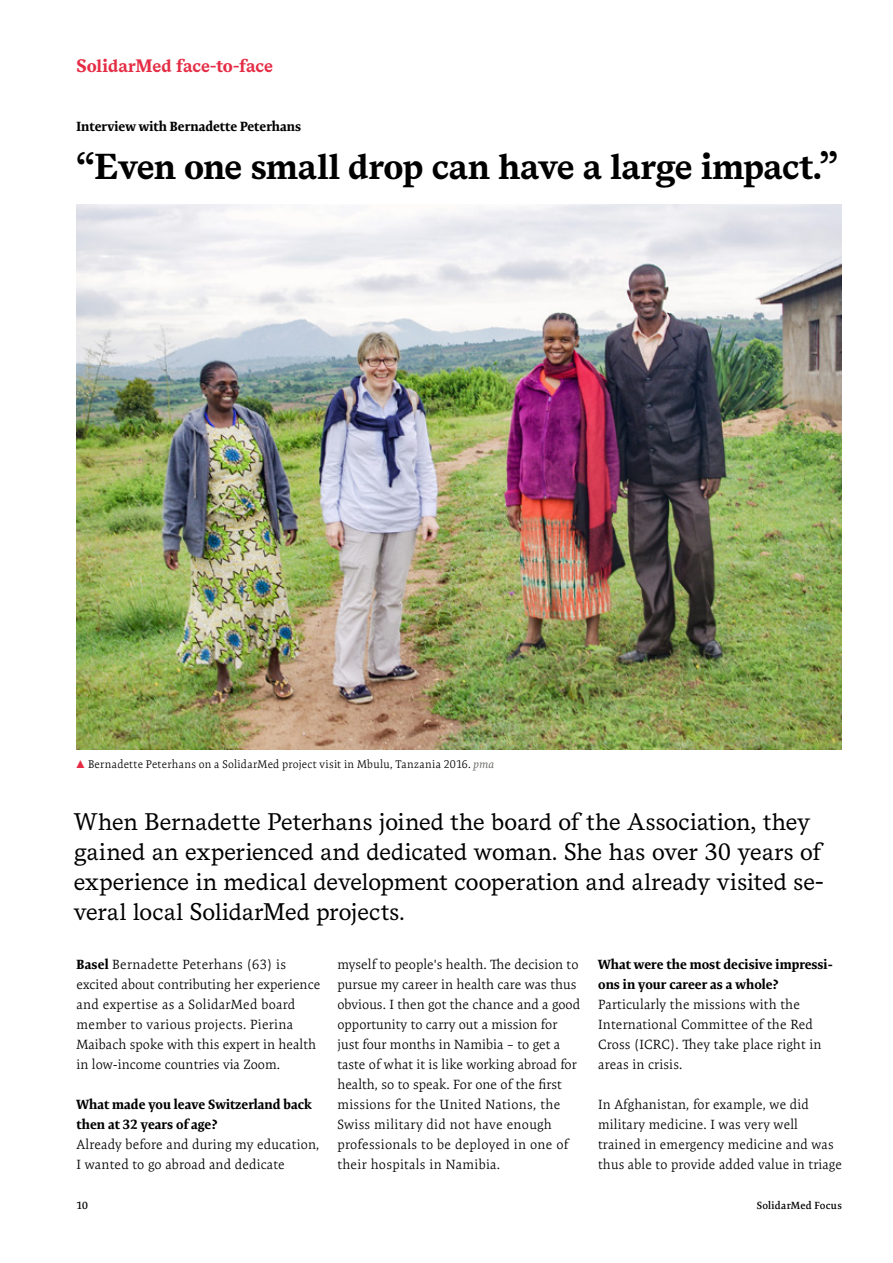
<style>
.page{position:relative;width:893px;height:1263px;background:#fff}
.page>*{position:absolute;margin:0;border:0;box-sizing:border-box;transform-origin:0 0}
.t1{font:700 36px "Messina Serif";letter-spacing:-.02em;color:#000}
.t2{font:24px/30px "Messina Serif";letter-spacing:.005em;color:#000}
.t3{font:700 18px "Messina Serif";letter-spacing:-.005em;color:#e52c45}
.t4{font:300 13.5px/20px "Expo Serif Pro";letter-spacing:.01em;color:#000}
.t5{font:700 13.5px/20px "Expo Serif Pro";color:#000}
.t6{font:300 11.25px "Expo Serif Pro";letter-spacing:.02em;color:#000}
.t7{font:600 10.5px "Expo Serif Pro";letter-spacing:.02em;color:#000}
.s1{font-family:"Andale Mono";font-weight:400;font-size:13.5px;color:#e52c45}
.s2{font-weight:400;font-style:italic;color:#6c6c66}
.s3{font-weight:700}
</style>
<div class="page">
<img style="left:77px;top:204px;width:765px;height:546px">
<h3 class="t3" style="left:77px;top:52px;width:198px">SolidarMed face-to-face</h3>
<p class="t5" style="left:77px;top:117px;width:226px">Interview with Bernadette Peterhans</p>
<h1 class="t1" style="left:77px;top:139px;width:763px">“Even one small drop can have a large impact.”</h1>
<p class="t6" style="left:77px;top:757px;width:419px"><span class="s1">▲</span> Bernadette Peterhans on a SolidarMed project visit in Mbulu, Tanzania 2016. <span class="s2">pma</span></p>
<p class="t2" style="left:74px;top:806px;width:752px">When Bernadette Peterhans joined the board of the Association, they gained an experienced and dedicated woman. She has over 30 years of experience in medical development cooperation and already visited se&shy;veral local SolidarMed projects.</p>
<p class="t4" style="left:77px;top:955px;width:245px"><span class="s3">Basel</span> Bernadette Peterhans (63) is excited about contributing her experience and expertise as a SolidarMed board member to various projects. Pierina Maibach spoke with this expert in health in low-income countries via Zoom.</p>
<p class="t5" style="left:77px;top:1095px;width:237px">What made you leave Switzerland back then at 32 years of age?</p>
<p class="t4" style="left:77px;top:1134px;width:244px">Already before and during my education,<br>I wanted to go abroad and dedicate</p>
<p class="t4" style="left:337px;top:955px;width:244px">myself to people's health. The decision to pursue my career in health care was thus obvious. I then got the chance and a good opportunity to carry out a mission for just four months in Namibia – to get a taste of what it is like working abroad for health, so to speak. For one of the first missions for the United Nations, the Swiss military did not have enough professionals to be deployed in one of their hospitals in Namibia.</p>
<p class="t5" style="left:598px;top:955px;width:236px">What were the most decisive impressi&shy;ons in your career as a whole?</p>
<p class="t4" style="left:598px;top:995px;width:225px">Particularly the missions with the<br>International Committee of the Red<br>Cross (ICRC). They take place right in areas in crisis.</p>
<p class="t4" style="left:598px;top:1094px;width:245px">In Afghanistan, for example, we did military medicine. I was very well trained in emergency medicine and was thus able to provide added value in triage</p>
<p class="t7" style="left:77px;top:1199px;width:13px">10</p>
<p class="t7" style="left:757px;top:1199px;width:87px">SolidarMed Focus</p>
</div>
